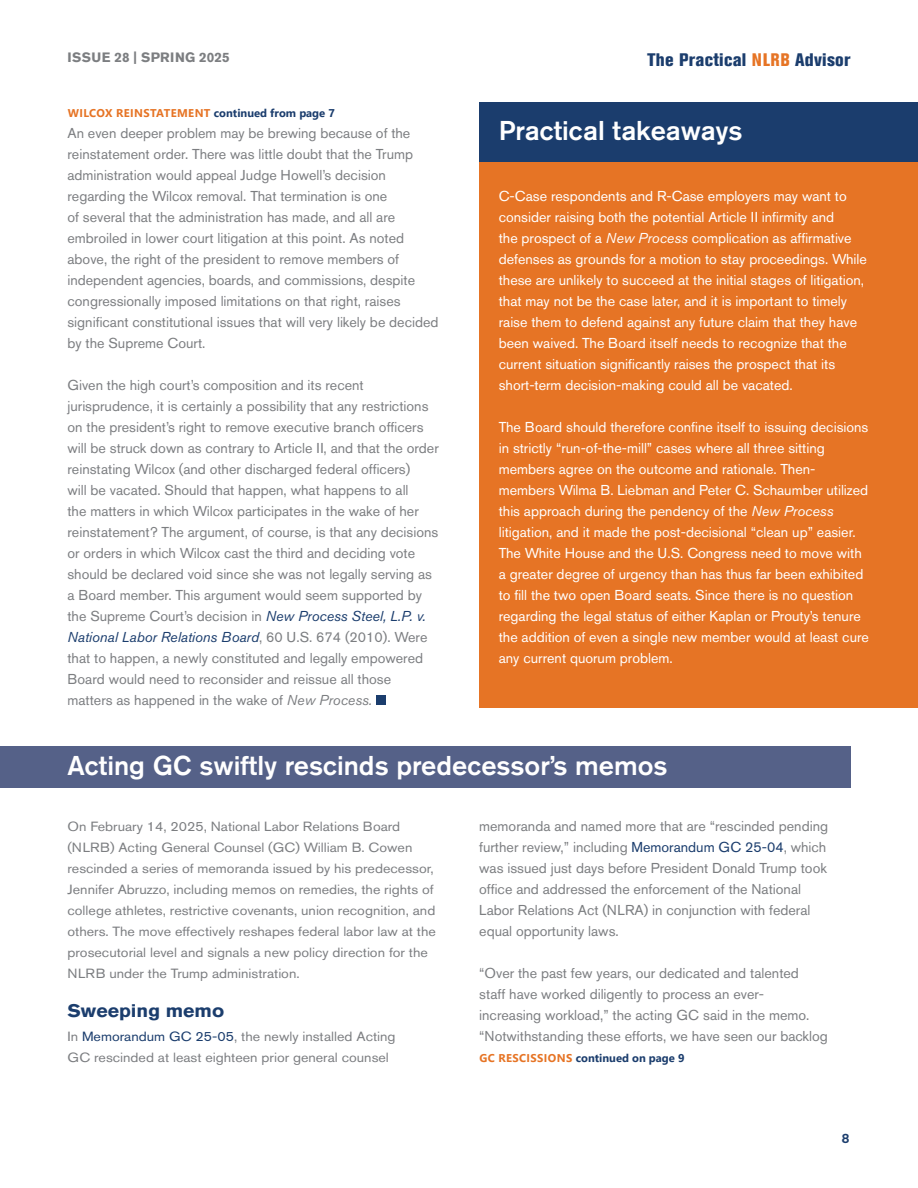
<style>
.page{position:relative;width:918px;height:1188px;background:#fff}
.page>*{position:absolute;margin:0;border:0;box-sizing:border-box;transform-origin:0 0}
.t1{font:500 27px "Akzidenz Grotesk BE";color:#fff}
.t2{font:700 18.15px "Akzidenz Grotesk BE";color:#1b3d6d;scale:1.08 1}
.t3{font:800 condensed 18px "Akzidenz Grotesk BE";letter-spacing:.015em;color:#1b3d6d}
.t4{font:14.25px/21px "Akzidenz Grotesk BE";color:#7c7e81}
.t5{font:14.25px/21px "Akzidenz Grotesk BE";color:#fff}
.t6{font:700 13.5px "Akzidenz Grotesk BE";letter-spacing:.02em;color:#7c7e81}
.t7{font:500 13.5px "Akzidenz Grotesk BE";color:#1b3d6d}
.t8{font:13.2px/21px "Akzidenz Grotesk BE";color:#7c7e81;scale:1.08 1}
.t9{font:700 11.25px "Segoe UI";color:#e67425}
.t10{font:700 11.25px "Segoe UI";color:#1b3d6d}
.s1{color:#1b3d6d}
.s2{font-style:italic;color:#1b3d6d}
.s3{font-style:italic}
.s4{color:#e67425}
</style>
<div class="page">
<div style="left:376px;top:695px;width:10px;height:10px;background:#1b3d6d"></div>
<div style="left:479px;top:161px;width:439px;height:547px;background:#e67425"></div>
<div style="left:479px;top:102px;width:439px;height:59px;background:#1b3d6d"></div>
<div style="left:0;top:746px;width:850px;height:42px;background:#556188"></div>
<p class="t6" style="left:68px;top:50px;width:164px">ISSUE 28 | SPRING 2025</p>
<p class="t9" style="left:68px;top:102px;width:269px">WILCOX REINSTATEMENT <span class="s1">continued from page 7</span></p>
<p class="t4" style="left:68px;top:122px;width:373px">An even deeper problem may be brewing because of the reinstatement order. There was little doubt that the Trump administration would appeal Judge Howell’s decision regarding the Wilcox removal. That termination is one<br>of several that the administration has made, and all are embroiled in lower court litigation at this point. As noted above, the right of the president to remove members of independent agencies, boards, and commissions, despite congressionally imposed limitations on that right, raises significant constitutional issues that will very likely be decided by the Supreme Court.</p>
<p class="t4" style="left:68px;top:374px;width:373px">Given the high court’s composition and its recent jurisprudence, it is certainly a possibility that any restrictions on the president’s right to remove executive branch officers will be struck down as contrary to Article II, and that the order reinstating Wilcox (and other discharged federal officers)<br>will be vacated. Should that happen, what happens to all<br>the matters in which Wilcox participates in the wake of her reinstatement? The argument, of course, is that any decisions or orders in which Wilcox cast the third and deciding vote should be declared void since she was not legally serving as a Board member. This argument would seem supported by the Supreme Court’s decision in <span class="s2">New Process Steel, L.P. v.<br>National Labor Relations Board</span>, 60 U.S. 674 (2010). Were that to happen, a newly constituted and legally empowered Board would need to reconsider and reissue all those matters as happened in the wake of <span class="s3">New Process.</span></p>
<p class="t3" style="left:647px;top:49px;width:205px">The Practical <span class="s4">NLRB</span> Advisor</p>
<h1 class="t1" style="left:499px;top:114px;width:245px">Practical takeaways</h1>
<p class="t5" style="left:499px;top:185px;width:370px">C-Case respondents and R-Case employers may want to consider raising both the potential Article II infirmity and<br>the prospect of a <span class="s3">New Process</span> complication as affirmative defenses as grounds for a motion to stay proceedings. While these are unlikely to succeed at the initial stages of litigation, that may not be the case later, and it is important to timely raise them to defend against any future claim that they have been waived. The Board itself needs to recognize that the current situation significantly raises the prospect that its short-term decision-making could all be vacated.</p>
<p class="t5" style="left:499px;top:416px;width:372px">The Board should therefore confine itself to issuing decisions in strictly “run-of-the-mill” cases where all three sitting members agree on the outcome and rationale. Then&shy;members Wilma B. Liebman and Peter C. Schaumber utilized this approach during the pendency of the <span class="s3">New Process </span>litigation, and it made the post-decisional “clean up” easier.<br>The White House and the U.S. Congress need to move with a greater degree of urgency than has thus far been exhibited to fill the two open Board seats. Since there is no question regarding the legal status of either Kaplan or Prouty’s tenure the addition of even a single new member would at least cure any current quorum problem.</p>
<h1 class="t1" style="left:68px;top:749px;width:602px">Acting GC swiftly rescinds predecessor’s memos</h1>
<p class="t8" style="left:68px;top:816px;width:343px">On February 14, 2025, National Labor Relations Board (NLRB) Acting General Counsel (GC) William B. Cowen rescinded a series of memoranda issued by his predecessor, Jennifer Abruzzo, including memos on remedies, the rights of college athletes, restrictive covenants, union recognition, and others. The move effectively reshapes federal labor law at the prosecutorial level and signals a new policy direction for the NLRB under the Trump administration.</p>
<p class="t2" style="left:68px;top:1000px;width:147px">Sweeping memo</p>
<p class="t8" style="left:68px;top:1026px;width:305px">In <span class="s1">Memorandum GC 25-05</span>, the newly installed Acting<br>GC rescinded at least eighteen prior general counsel</p>
<p class="t4" style="left:479px;top:815px;width:350px">memoranda and named more that are “rescinded pending further review,” including <span class="s1">Memorandum GC 25-04</span>, which was issued just days before President Donald Trump took office and addressed the enforcement of the National Labor Relations Act (NLRA) in conjunction with federal equal opportunity laws.</p>
<p class="t4" style="left:479px;top:962px;width:350px">“Over the past few years, our dedicated and talented staff have worked diligently to process an ever&shy;increasing workload,” the acting GC said in the memo. “Notwithstanding these efforts, we have seen our backlog</p>
<p class="t10" style="left:479px;top:1047px;width:207px"><span class="s4">GC RESCISSIONS</span> continued on page 9</p>
<p class="t7" style="left:842px;top:1130px;width:9px">8</p>
</div>
